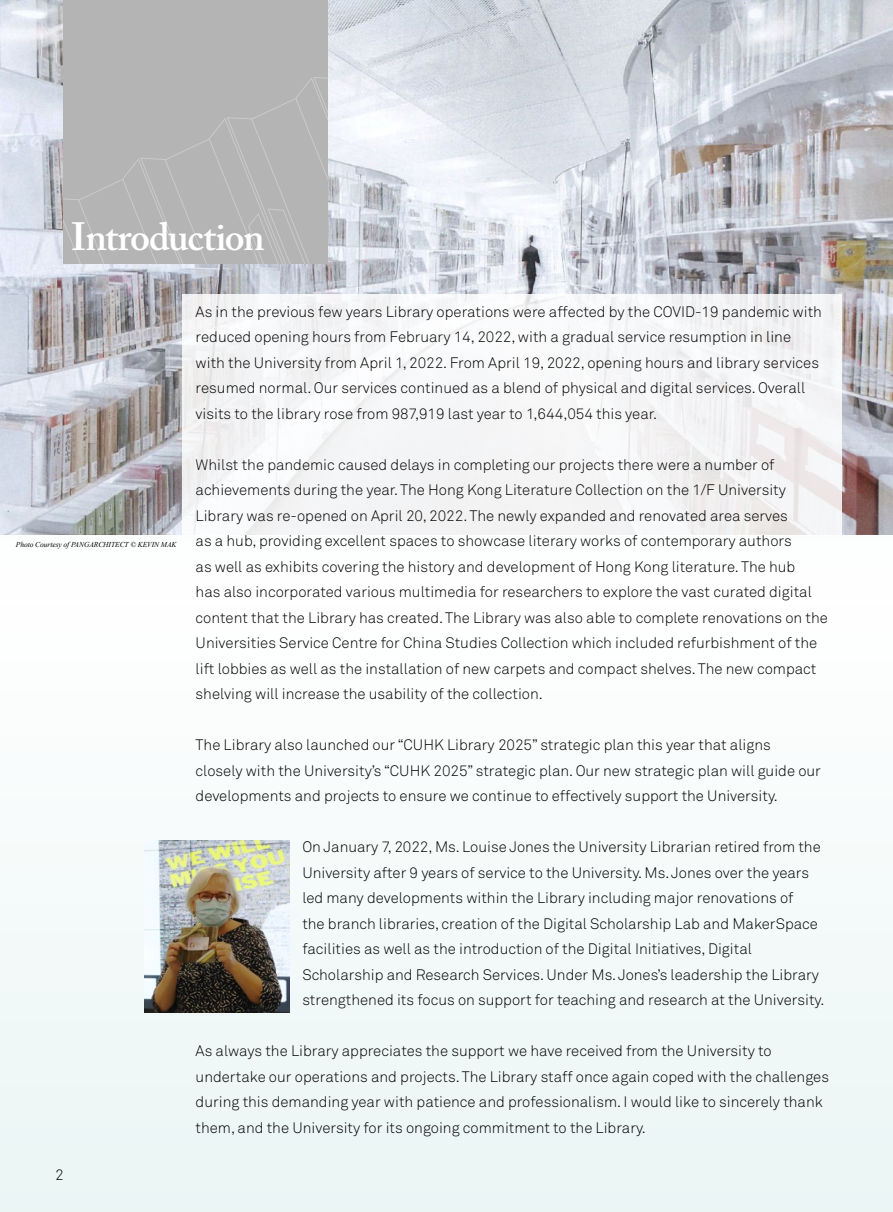
<style>
.page{position:relative;width:893px;height:1212px;background:#f6fbfa}
.page>*{position:absolute;margin:0;border:0;box-sizing:border-box;transform-origin:0 0}
.t1{font:600 39.15px "Adobe Caslon Pro";letter-spacing:-.035em;color:#fff}
.t2{font:300 15px/25.5px "Akkurat";color:#000}
.t3{font:italic 7.5px "Times New Roman";letter-spacing:-.01em;color:#000}
</style>
<div class="page">
<img style="left:0;top:0;width:893px;height:534px">
<div style="left:183px;top:294px;width:659px;height:241px;background:#f5f5f6"></div>
<div style="left:64px;top:0;width:264px;height:264px;background:#b4b4b4"></div>
<svg style="left:64px;top:159px;width:76px;height:105px"></svg>
<svg style="left:140px;top:77px;width:188px;height:187px"></svg>
<div style="left:7px;top:533px;width:178px;height:25px;background:#fff"></div>
<img style="left:145px;top:841px;width:145px;height:171px">
<h1 class="t1" style="left:71px;top:214px;width:195px">Introduction</h1>
<p class="t3" style="left:16px;top:540px;width:162px">Photo Courtesy of PANGARCHITECT © KEVIN MAK</p>
<p class="t2" style="left:55px;top:1162px;width:10px">2</p>
<p class="t2" style="left:196px;top:299px;width:628px">As in the previous few years Library operations were affected by the COVID-19 pandemic with reduced opening hours from February 14, 2022, with a gradual service resumption in line with the University from April 1, 2022. From April 19, 2022, opening hours and library services resumed normal. Our services continued as a blend of physical and digital services. Overall visits to the library rose from 987,919 last year to 1,644,054 this year.</p>
<p class="t2" style="left:196px;top:452px;width:634px">Whilst the pandemic caused delays in completing our projects there were a number of achievements during the year. The Hong Kong Literature Collection on the 1/F University Library was re-opened on April 20, 2022. The newly expanded and renovated area serves<br>as a hub, providing excellent spaces to showcase literary works of contemporary authors<br>as well as exhibits covering the history and development of Hong Kong literature. The hub<br>has also incorporated various multimedia for researchers to explore the vast curated digital content that the Library has created. The Library was also able to complete renovations on the Universities Service Centre for China Studies Collection which included refurbishment of the lift lobbies as well as the installation of new carpets and compact shelves. The new compact shelving will increase the usability of the collection.</p>
<p class="t2" style="left:196px;top:733px;width:627px">The Library also launched our “CUHK Library 2025” strategic plan this year that aligns closely with the University’s “CUHK 2025” strategic plan. Our new strategic plan will guide our developments and projects to ensure we continue to effectively support the University.</p>
<p class="t2" style="left:302px;top:835px;width:523px">On January 7, 2022, Ms. Louise Jones the University Librarian retired from the University after 9 years of service to the University. Ms. Jones over the years led many developments within the Library including major renovations of<br>the branch libraries, creation of the Digital Scholarship Lab and MakerSpace facilities as well as the introduction of the Digital Initiatives, Digital Scholarship and Research Services. Under Ms. Jones’s leadership the Library strengthened its focus on support for teaching and research at the University.</p>
<p class="t2" style="left:196px;top:1039px;width:635px">As always the Library appreciates the support we have received from the University to undertake our operations and projects. The Library staff once again coped with the challenges during this demanding year with patience and professionalism. I would like to sincerely thank them, and the University for its ongoing commitment to the Library.</p>
</div>
